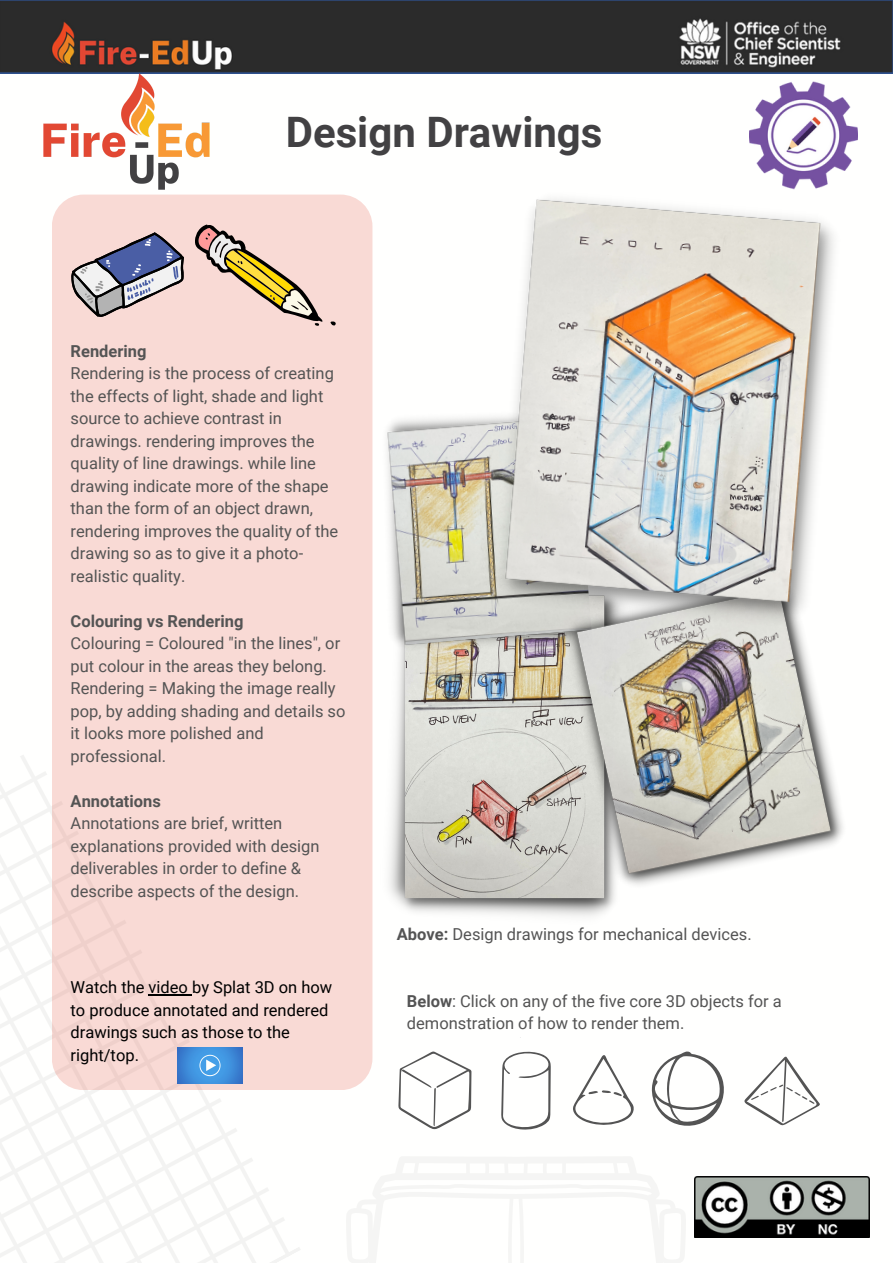
<style>
.page{position:relative;width:893px;height:1264px;background:#fff}
.page>*{position:absolute;margin:0;border:0;box-sizing:border-box;transform-origin:0 0}
.t1{font:700 42px "Roboto";color:#424143}
.t2{font:16.5px/22.5px "Roboto";color:#545454}
.t3{font:16.5px/22.5px "Roboto";color:#000}
.t4{font:700 16.5px "Roboto";color:#545454}
.s1{font-weight:700}
</style>
<div class="page">
<img style="left:749px;top:81px;width:108px;height:101px">
<svg style="left:0;top:1249px;width:300px;height:13px"></svg>
<svg style="left:0;top:1219px;width:300px;height:30px"></svg>
<svg style="left:0;top:1190px;width:284px;height:29px"></svg>
<svg style="left:0;top:1160px;width:268px;height:30px"></svg>
<svg style="left:0;top:1130px;width:252px;height:30px"></svg>
<svg style="left:0;top:1101px;width:236px;height:29px"></svg>
<svg style="left:0;top:755px;width:221px;height:346px"></svg>
<img style="left:388px;top:668px;width:227px;height:249px">
<img style="left:372px;top:396px;width:183px;height:272px">
<img style="left:555px;top:635px;width:288px;height:264px">
<img style="left:489px;top:182px;width:345px;height:453px">
<svg style="left:573px;top:1055px;width:60px;height:69px"></svg>
<svg style="left:501px;top:1051px;width:49px;height:78px"></svg>
<svg style="left:744px;top:1056px;width:75px;height:69px"></svg>
<svg style="left:398px;top:1051px;width:73px;height:78px"></svg>
<svg style="left:651px;top:1051px;width:72px;height:74px"></svg>
<div style="left:52px;top:194px;width:320px;height:896px;background:#f9dad5;border-radius:32px"></div>
<svg style="left:71px;top:232px;width:113px;height:85px"></svg>
<svg style="left:330px;top:321px;width:6px;height:5px"></svg>
<svg style="left:195px;top:224px;width:127px;height:102px"></svg>
<hr style="left:149px;top:994px;width:43px;height:1px;background:#000">
<img style="left:177px;top:1047px;width:65px;height:36px">
<img style="left:694px;top:1176px;width:175px;height:61px">
<img style="left:0;top:0;width:892px;height:73px">
<img style="left:43px;top:74px;width:166px;height:116px">
<svg style="left:346px;top:1157px;width:340px;height:105px"></svg>
<p class="t1" style="left:286px;top:108px;width:318px">Design Drawings</p>
<p class="t4" style="left:71px;top:341px;width:77px">Rendering</p>
<p class="t2" style="left:71px;top:362px;width:269px">Rendering is the process of creating the effects of light, shade and light source to achieve contrast in drawings. rendering improves the quality of line drawings. while line drawing indicate more of the shape than the form of an object drawn, rendering improves the quality of the drawing so as to give it a photo&shy;realistic quality.</p>
<p class="t4" style="left:71px;top:611px;width:174px">Colouring vs Rendering</p>
<p class="t2" style="left:71px;top:632px;width:271px">Colouring = Coloured "in the lines", or put colour in the areas they belong.</p>
<p class="t2" style="left:71px;top:677px;width:276px">Rendering = Making the image really pop, by adding shading and details so it looks more polished and professional.</p>
<p class="t4" style="left:71px;top:791px;width:92px">Annotations</p>
<p class="t2" style="left:71px;top:812px;width:250px">Annotations are brief, written explanations provided with design deliverables in order to define &amp; describe aspects of the design.</p>
<p class="t3" style="left:71px;top:976px;width:263px">Watch the video by Splat 3D on how to produce annotated and rendered drawings such as those to the right/top.</p>
<p class="t2" style="left:397px;top:923px;width:356px"><span class="s1">Above:</span> Design drawings for mechanical devices.</p>
<p class="t2" style="left:407px;top:989px;width:376px"><span class="s1">Below</span>: Click on any of the five core 3D objects for a demonstration of how to render them.</p>
</div>
